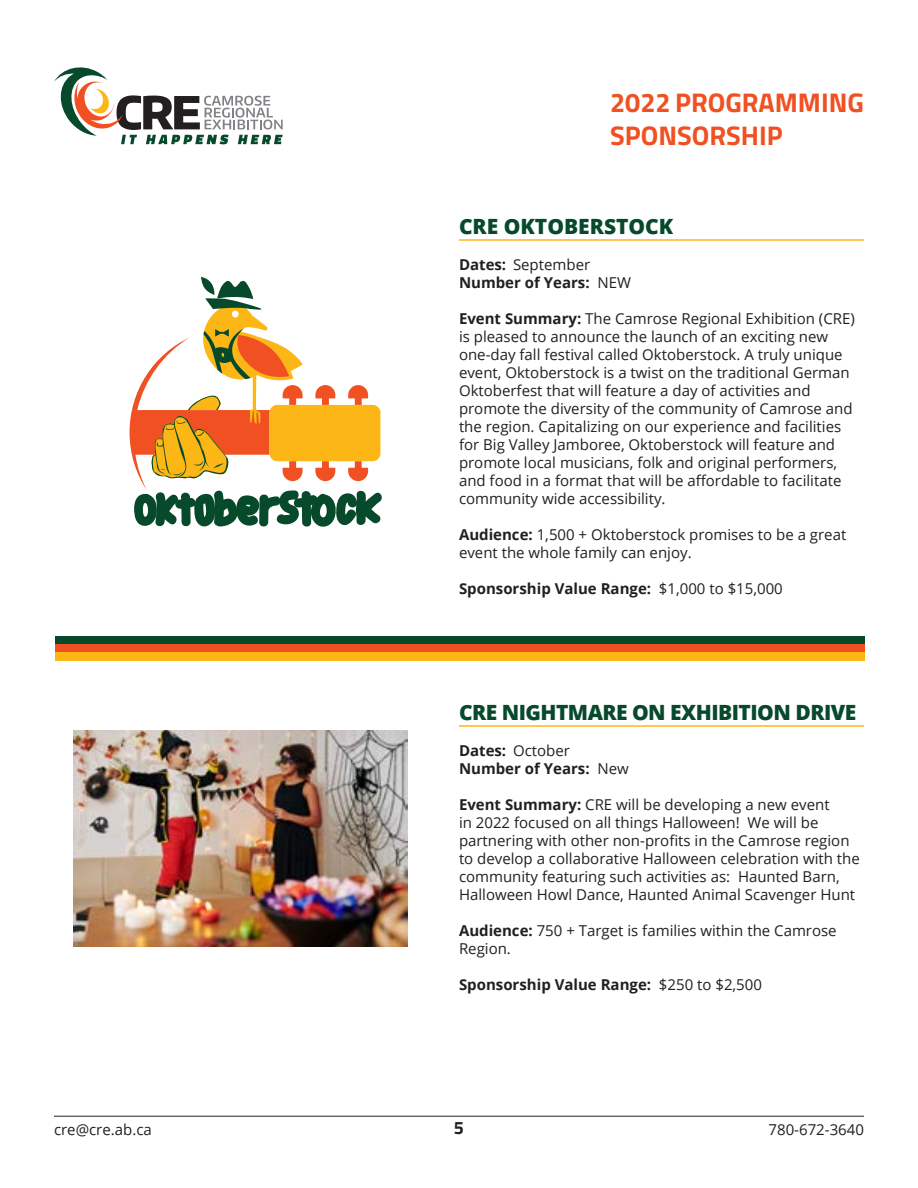
<style>
.page{position:relative;width:918px;height:1188px;background:#fff}
.page>*{position:absolute;margin:0;border:0;box-sizing:border-box;transform-origin:0 0}
.t1{font:700 27px/32.4px "Titillium Web";color:#f15122}
.t2{font:800 21px "Open Sans";letter-spacing:-.025em;color:#06492b}
.t3{font:800 21px "Open Sans";color:#06492b}
.t4{font:700 18px "Titillium Web";color:#231f20}
.t5{font:15px/18px "Open Sans";color:#231f20}
.t6{font:700 15px/18px "Open Sans";color:#231f20}
.s1{font-weight:400}
.s2{font-weight:700}
</style>
<div class="page">
<svg style="left:54px;top:67px;width:229px;height:77px"></svg>
<hr style="left:54px;top:1116px;width:810px;height:1px;background:#231f20">
<hr style="left:459px;top:239px;width:405px;height:2px;background:#fcb615">
<svg style="left:130px;top:277px;width:252px;height:250px"></svg>
<hr style="left:459px;top:725px;width:405px;height:2px;background:#fcb615">
<img style="left:74px;top:730px;width:334px;height:217px">
<div style="left:55px;top:637px;width:810px;height:8px;background:#06492b"></div>
<div style="left:55px;top:645px;width:810px;height:8px;background:#f15122"></div>
<div style="left:55px;top:653px;width:810px;height:8px;background:#fcb615"></div>
<p class="t5" style="left:54px;top:1120px;width:99px">cre@cre.ab.ca</p>
<h1 class="t1" style="left:610px;top:85px;width:255px">2022 PROGRAMMING<br>SPONSORSHIP</h1>
<h2 class="t3" style="left:459px;top:210px;width:216px">CRE OKTOBERSTOCK</h2>
<p class="t6" style="left:459px;top:255px;width:174px">Dates: <span class="s1">September<br></span>Number of Years: <span class="s1">NEW</span></p>
<p class="t5" style="left:459px;top:309px;width:397px"><span class="s2">Event Summary:</span> The Camrose Regional Exhibition (CRE) is pleased to announce the launch of an exciting new one-day fall festival called Oktoberstock. A truly unique event, Oktoberstock is a twist on the traditional German Oktoberfest that will feature a day of activities and promote the diversity of the community of Camrose and the region. Capitalizing on our experience and facilities for Big Valley Jamboree, Oktoberstock will feature and promote local musicians, folk and original performers, and food in a format that will be affordable to facilitate community wide accessibility.</p>
<p class="t5" style="left:459px;top:525px;width:389px"><span class="s2">Audience:</span> 1,500 + Oktoberstock promises to be a great event the whole family can enjoy.</p>
<p class="t6" style="left:459px;top:579px;width:325px">Sponsorship Value Range: <span class="s1">$1,000 to $15,000</span></p>
<h2 class="t2" style="left:459px;top:696px;width:399px">CRE NIGHTMARE ON EXHIBITION DRIVE</h2>
<p class="t6" style="left:459px;top:741px;width:171px">Dates: <span class="s1">October<br></span>Number of Years: <span class="s1">New</span></p>
<p class="t5" style="left:459px;top:795px;width:402px"><span class="s2">Event Summary:</span> CRE will be developing a new event<br>in 2022 focused on all things Halloween! We will be partnering with other non-profits in the Camrose region to develop a collaborative Halloween celebration with the community featuring such activities as: Haunted Barn, Halloween Howl Dance, Haunted Animal Scavenger Hunt</p>
<p class="t5" style="left:459px;top:921px;width:379px"><span class="s2">Audience:</span> 750 + Target is families within the Camrose<br>Region.</p>
<p class="t6" style="left:459px;top:975px;width:305px">Sponsorship Value Range: <span class="s1">$250 to $2,500</span></p>
<p class="t4" style="left:454px;top:1114px;width:12px">5</p>
<p class="t5" style="left:769px;top:1120px;width:97px">780-672-3640</p>
</div>
